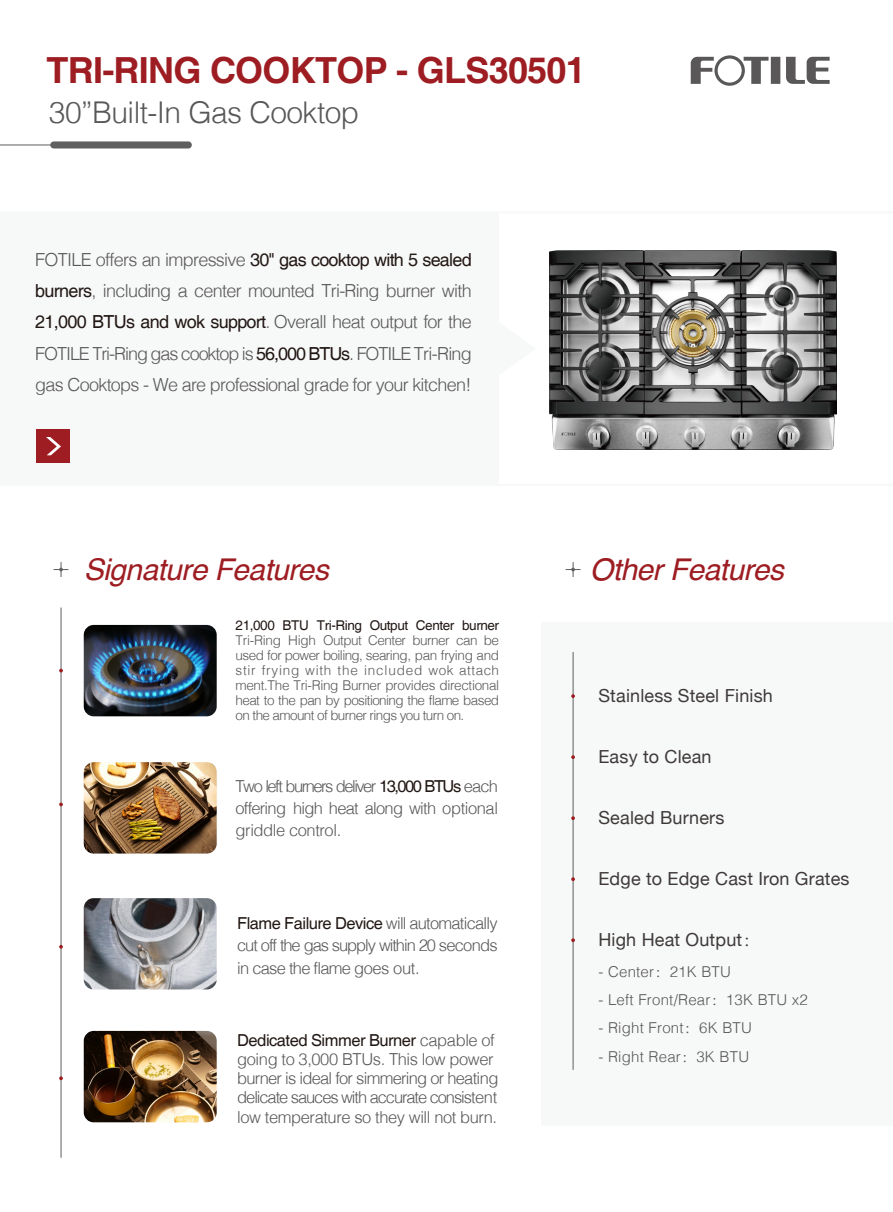
<style>
.page{position:relative;width:893px;height:1212px;background:#fff}
.page>*{position:absolute;margin:0;border:0;box-sizing:border-box;transform-origin:0 0}
.t1{font:700 36px "Helvetica";letter-spacing:-.02em;color:#9d1d22}
.t2{font:italic 30px "Helvetica";letter-spacing:-.02em;color:#9d1d22}
.t3{font:300 30px "Helvetica";letter-spacing:-.02em;color:#595757}
.t4{font:300 18px/31.2px "Helvetica";letter-spacing:-.04em;color:#595757;text-align:justify}
.t5{font:18px "Helvetica Neue";letter-spacing:.01em;color:#3e3a39}
.t6{font:300 16.5px/19.2px "Helvetica";letter-spacing:-.045em;color:#595757;text-align:justify}
.t7{font:300 15px "Helvetica";letter-spacing:.015em;color:#595757}
.t8{font:300 13.5px/15px "Helvetica";letter-spacing:-.045em;color:#595757;text-align:justify}
.t9{font:13.5px "Helvetica";letter-spacing:-.03em;color:#221815}
.s1{font-weight:400;color:#221815}
.s2{font-family:"Adobe Song Std";font-weight:300}
.s3{font-family:"Adobe Song Std"}
</style>
<div class="page">
<img style="left:84px;top:1031px;width:133px;height:91px">
<hr style="left:0;top:211px;width:893px;height:2px;background:#f7f8f8">
<hr style="left:0;top:484px;width:893px;height:2px;background:#f7f8f8">
<div style="left:0;top:212px;width:498px;height:273px;background:#f7f8f8"></div>
<div style="left:542px;top:622px;width:351px;height:503px;background:#f7f8f8"></div>
<div style="left:36px;top:430px;width:33px;height:33px;background:#9d1d22"></div>
<svg style="left:46px;top:437px;width:15px;height:18px"></svg>
<svg style="left:54px;top:562px;width:14px;height:15px"></svg>
<hr style="left:61px;top:607px;width:1px;height:551px;background:#5f5f5f">
<svg style="left:59px;top:669px;width:4px;height:3px"></svg>
<svg style="left:59px;top:802px;width:4px;height:4px"></svg>
<svg style="left:59px;top:945px;width:4px;height:4px"></svg>
<svg style="left:59px;top:1076px;width:4px;height:4px"></svg>
<svg style="left:566px;top:562px;width:15px;height:15px"></svg>
<hr style="left:573px;top:652px;width:1px;height:418px;background:#5f5f5f">
<div style="left:50px;top:141px;width:142px;height:7px;background:#5f5f5f;border-radius:4px"></div>
<hr style="left:0;top:145px;width:156px;height:1px;background:#5f5f5f">
<img style="left:550px;top:251px;width:287px;height:199px">
<img style="left:84px;top:625px;width:133px;height:91px">
<svg style="left:571px;top:694px;width:4px;height:4px"></svg>
<svg style="left:571px;top:938px;width:4px;height:4px"></svg>
<svg style="left:571px;top:877px;width:4px;height:4px"></svg>
<svg style="left:571px;top:816px;width:4px;height:4px"></svg>
<svg style="left:571px;top:755px;width:4px;height:4px"></svg>
<img style="left:84px;top:762px;width:133px;height:91px">
<img style="left:84px;top:898px;width:133px;height:91px">
<svg style="left:691px;top:55px;width:139px;height:31px"></svg>
<h1 class="t1" style="left:46px;top:48px;width:541px">TRI-RING COOKTOP - GLS30501</h1>
<h2 class="t3" style="left:49px;top:87px;width:312px">30”Built-In Gas Cooktop</h2>
<p class="t4" style="left:35px;top:243px;width:438px">FOTILE offers an impressive <span class="s1">30" gas cooktop with 5 sealed burners</span>, including a center mounted Tri-Ring burner with <span class="s1">21,000 BTUs and wok support</span>. Overall heat output for the FOTILE Tri-Ring gas cooktop is <span class="s1">56,000 BTUs</span>. FOTILE Tri-Ring gas Cooktops - We are professional grade for your kitchen!</p>
<h2 class="t2" style="left:84px;top:545px;width:246px">Signature Features</h2>
<h2 class="t2" style="left:590px;top:545px;width:195px">Other Features</h2>
<p class="t9" style="left:236px;top:618px;width:265px">21,000 BTU Tri-Ring Output Center burner</p>
<p class="t8" style="left:236px;top:632px;width:265px">Tri-Ring High Output Center burner can be used for power boiling, searing, pan frying and stir frying with the included wok attach ment.The Tri-Ring Burner provides directional heat to the pan by positioning the flame based on the amount of burner rings you turn on.</p>
<p class="t6" style="left:236px;top:774px;width:264px;line-height:22.2px">Two left burners deliver <span class="s1">13,000 BTUs</span> each offering high heat along with optional griddle control.</p>
<p class="t6" style="left:237px;top:911px;width:262px;line-height:22.2px"><span class="s1">Flame Failure Device</span> will automatically cut off the gas supply within 20 seconds in case the flame goes out.</p>
<p class="t6" style="left:237px;top:1029px;width:263px;text-align:left"><span class="s1">Dedicated Simmer Burner</span> capable of going to 3,000 BTUs. This low power burner is ideal for simmering or heating delicate sauces with accurate consistent low temperature so they will not burn.</p>
<p class="t5" style="left:598px;top:680px;width:176px">Stainless Steel Finish</p>
<p class="t5" style="left:598px;top:741px;width:115px">Easy to Clean</p>
<p class="t5" style="left:598px;top:802px;width:127px">Sealed Burners</p>
<p class="t5" style="left:598px;top:863px;width:253px">Edge to Edge Cast Iron Grates</p>
<p class="t5" style="left:598px;top:925px;width:163px">High Heat Output<span class="s2">：</span></p>
<p class="t7" style="left:598px;top:959px;width:134px">- Center<span class="s3">：</span>21K BTU</p>
<p class="t7" style="left:598px;top:987px;width:211px">- Left Front/Rear<span class="s3">：</span>13K BTU x2</p>
<p class="t7" style="left:598px;top:1015px;width:155px">- Right Front<span class="s3">：</span>6K BTU</p>
<p class="t7" style="left:598px;top:1043px;width:152px">- Right Rear<span class="s3">：</span>3K BTU</p>
</div>
